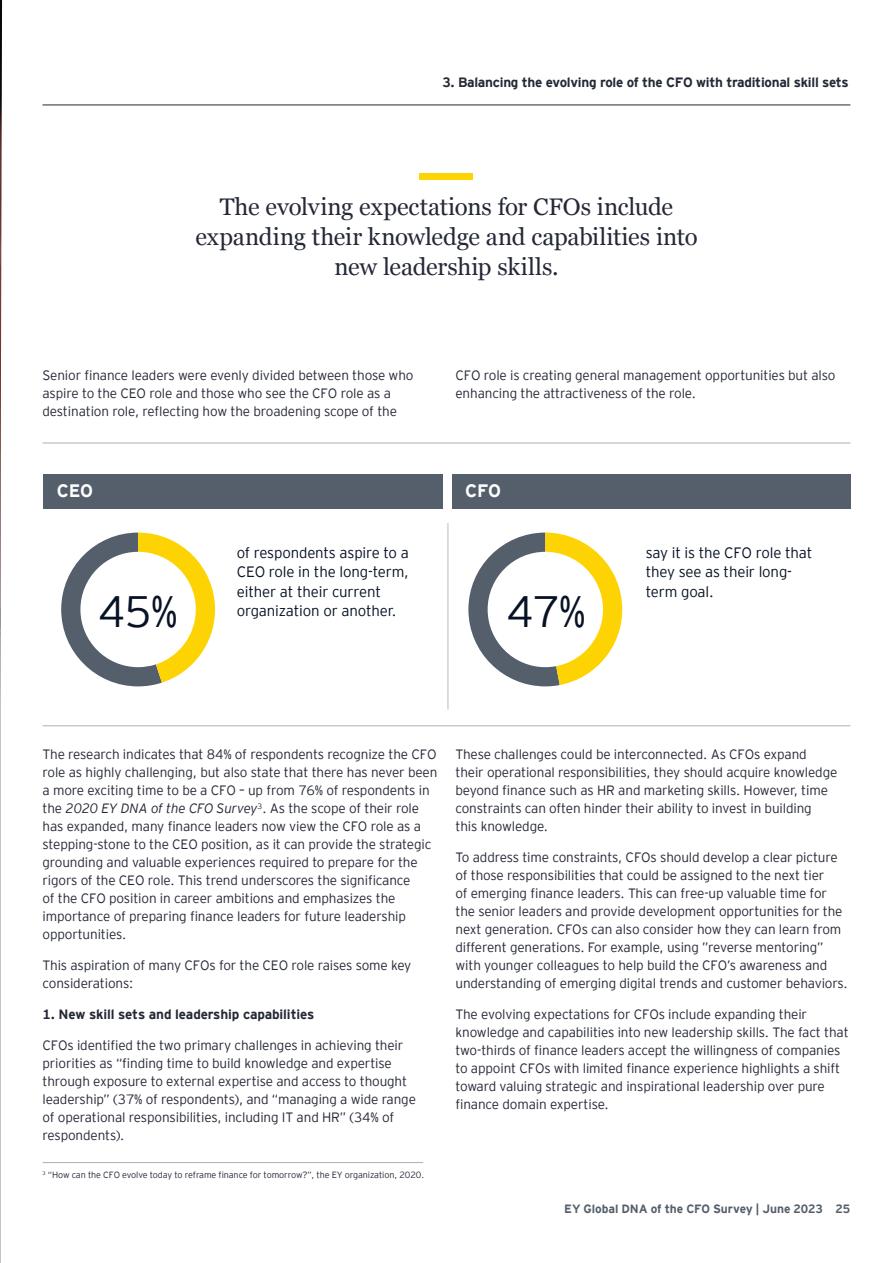
<style>
.page{position:relative;width:893px;height:1263px;background:#fff}
.page>*{position:absolute;margin:0;border:0;box-sizing:border-box;transform-origin:0 0}
.Paragraph_Style_3{font:300 43.8px "EY Interstate";color:#071224}
.t1{font:24px/30px "Georgia";letter-spacing:-.005em;color:#252937;text-align:center}
.t2{font:700 18px "EY Interstate";letter-spacing:-.01em;color:#fff}
.t3{font:300 15px/19.5px "EY Interstate";letter-spacing:-.01em;color:#071224}
.Nextwave_-_Body_Copy{font:300 13.5px/18px "EY Interstate";letter-spacing:-.01em;color:#252937}
.Paragraph_Style_3-2{font:700 13.5px "EY Interstate";letter-spacing:-.02em;color:#252937}
.Nextwave_-_Body_Copy-2{font:700 13.5px "EY Interstate";letter-spacing:-.01em;color:#252937}
.t4{font:700 12px "EY Interstate";letter-spacing:-.005em;color:#545f6b}
.Nextwave_-_Body_Copy-3{font:300 9px "EY Interstate";letter-spacing:-.01em;color:#252937}
.s1{font-style:italic}
</style>
<div class="page">
<svg style="left:468px;top:533px;width:154px;height:153px"></svg>
<svg style="left:61px;top:533px;width:154px;height:153px"></svg>
<hr style="left:43px;top:105px;width:807px;height:1px;background:#252937">
<img style="left:0;top:0;width:2px;height:706px">
<div style="left:420px;top:173px;width:53px;height:6px;background:#fed304"></div>
<hr style="left:43px;top:443px;width:807px;height:1px;background:#a8b0b6">
<hr style="left:43px;top:725px;width:807px;height:1px;background:#a8b0b6">
<div style="left:43px;top:474px;width:400px;height:35px;background:#545f6b"></div>
<div style="left:452px;top:474px;width:398px;height:35px;background:#545f6b"></div>
<hr style="left:448px;top:523px;width:1px;height:186px;background:#b7bcc5">
<hr style="left:43px;top:1162px;width:380px;height:1px;background:#a8b0b6">
<p class="Paragraph_Style_3-2" style="left:442px;top:73px;width:408px">3. Balancing the evolving role of the CFO with traditional skill sets</p>
<p class="t1" style="left:195px;top:191px;width:504px">The evolving expectations for CFOs include expanding their knowledge and capabilities into new leadership skills.</p>
<p class="Nextwave_-_Body_Copy" style="left:43px;top:366px;width:372px">Senior finance leaders were evenly divided between those who aspire to the CEO role and those who see the CFO role as a destination role, reflecting how the broadening scope of the</p>
<p class="Nextwave_-_Body_Copy" style="left:455px;top:366px;width:381px">CFO role is creating general management opportunities but also enhancing the attractiveness of the role.</p>
<p class="t2" style="left:57px;top:478px;width:38px">CEO</p>
<p class="t2" style="left:465px;top:478px;width:37px">CFO</p>
<p class="Paragraph_Style_3" style="left:98px;top:580px;width:81px">45%</p>
<p class="t3" style="left:237px;top:542px;width:174px">of respondents aspire to a<br>CEO role in the long-term, either at their current organization or another.</p>
<p class="Paragraph_Style_3" style="left:506px;top:580px;width:81px">47%</p>
<p class="t3" style="left:646px;top:542px;width:168px">say it is the CFO role that they see as their long&shy;term goal.</p>
<p class="Nextwave_-_Body_Copy" style="left:43px;top:745px;width:396px">The research indicates that 84% of respondents recognize the CFO role as highly challenging, but also state that there has never been a more exciting time to be a CFO – up from 76% of respondents in the <span class="s1">2020 EY DNA of the CFO Survey</span><sup>3</sup>. As the scope of their role has expanded, many finance leaders now view the CFO role as a stepping-stone to the CEO position, as it can provide the strategic grounding and valuable experiences required to prepare for the rigors of the CEO role. This trend underscores the significance<br>of the CFO position in career ambitions and emphasizes the importance of preparing finance leaders for future leadership opportunities.</p>
<p class="Nextwave_-_Body_Copy" style="left:43px;top:955px;width:370px">This aspiration of many CFOs for the CEO role raises some key considerations:</p>
<p class="Nextwave_-_Body_Copy-2" style="left:43px;top:1004px;width:273px">1. New skill sets and leadership capabilities</p>
<p class="Nextwave_-_Body_Copy" style="left:43px;top:1035px;width:375px">CFOs identified the two primary challenges in achieving their priorities as “finding time to build knowledge and expertise through exposure to external expertise and access to thought leadership” (37% of respondents), and “managing a wide range of operational responsibilities, including IT and HR” (34% of respondents).</p>
<p class="Nextwave_-_Body_Copy-3" style="left:43px;top:1168px;width:383px"><sup>3</sup> “How can the CFO evolve today to reframe finance for tomorrow?”, the EY organization, 2020.</p>
<p class="Nextwave_-_Body_Copy" style="left:455px;top:745px;width:383px">These challenges could be interconnected. As CFOs expand their operational responsibilities, they should acquire knowledge beyond finance such as HR and marketing skills. However, time constraints can often hinder their ability to invest in building<br>this knowledge.</p>
<p class="Nextwave_-_Body_Copy" style="left:455px;top:847px;width:394px">To address time constraints, CFOs should develop a clear picture of those responsibilities that could be assigned to the next tier<br>of emerging finance leaders. This can free-up valuable time for the senior leaders and provide development opportunities for the next generation. CFOs can also consider how they can learn from different generations. For example, using ”reverse mentoring” with younger colleagues to help build the CFO’s awareness and understanding of emerging digital trends and customer behaviors.</p>
<p class="Nextwave_-_Body_Copy" style="left:455px;top:1004px;width:395px">The evolving expectations for CFOs include expanding their knowledge and capabilities into new leadership skills. The fact that two-thirds of finance leaders accept the willingness of companies to appoint CFOs with limited finance experience highlights a shift toward valuing strategic and inspirational leadership over pure finance domain expertise.</p>
<p class="t4" style="left:564px;top:1200px;width:288px">EY Global DNA of the CFO Survey | June 2023 25</p>
</div>
